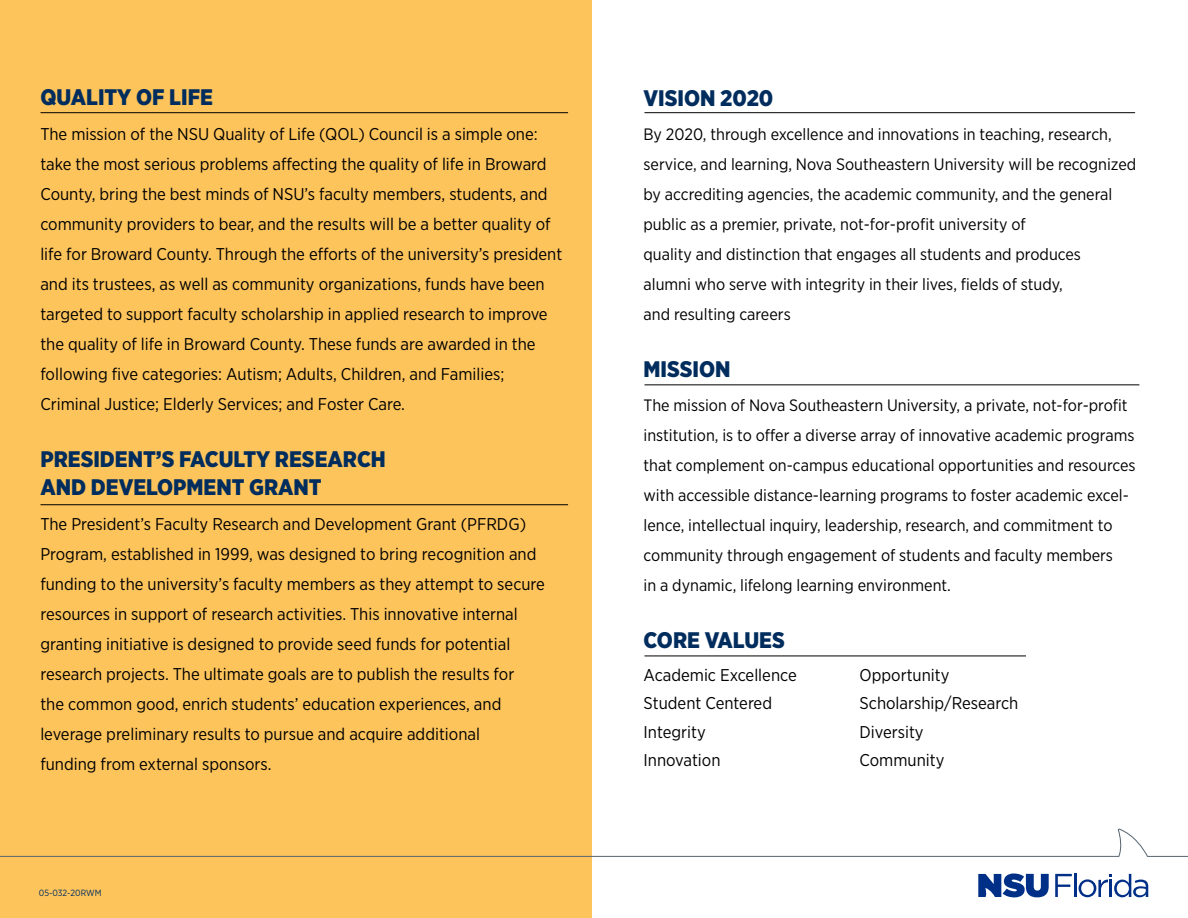
<style>
.page{position:relative;width:1188px;height:918px;background:#fff}
.page>*{position:absolute;margin:0;border:0;box-sizing:border-box;transform-origin:0 0}
.t1{font:900 22.5px/28.3px "Gotham Narrow";color:#002d5d}
.t2{font:17.1px/30px "Gotham Narrow";color:#000}
.t3{font:16.5px/30px "Gotham Narrow";color:#000}
.t4{font:9px "Gotham Narrow";color:#002d5d}
</style>
<div class="page">
<div style="left:0;top:0;width:592px;height:918px;background:#fec45c"></div>
<hr style="left:645px;top:112px;width:490px;height:1px;background:#000">
<hr style="left:645px;top:384px;width:494px;height:1px;background:#000">
<svg style="left:1055px;top:874px;width:17px;height:23px"></svg>
<hr style="left:1074px;top:874px;width:3px;height:23px;background:#002f87">
<svg style="left:1079px;top:874px;width:69px;height:23px"></svg>
<svg style="left:978px;top:874px;width:71px;height:23px"></svg>
<svg style="left:0;top:829px;width:1188px;height:28px"></svg>
<hr style="left:645px;top:656px;width:381px;height:1px;background:#000">
<hr style="left:40px;top:112px;width:528px;height:1px;background:#000">
<hr style="left:40px;top:504px;width:528px;height:1px;background:#000">
<h1 class="t1" style="left:40px;top:83px;width:174px">QUALITY OF LIFE</h1>
<p class="t2" style="left:40px;top:119px;width:523px">The mission of the NSU Quality of Life (QOL) Council is a simple one: take the most serious problems affecting the quality of life in Broward County, bring the best minds of NSU’s faculty members, students, and community providers to bear, and the results will be a better quality of life for Broward County. Through the efforts of the university’s president and its trustees, as well as community organizations, funds have been targeted to support faculty scholarship in applied research to improve the quality of life in Broward County. These funds are awarded in the following five categories: Autism; Adults, Children, and Families; Criminal Justice; Elderly Services; and Foster Care.</p>
<h1 class="t1" style="left:40px;top:444px;width:347px">PRESIDENT’S FACULTY RESEARCH<br>AND DEVELOPMENT GRANT</h1>
<p class="t2" style="left:40px;top:508px;width:506px">The President’s Faculty Research and Development Grant (PFRDG)<br>Program, established in 1999, was designed to bring recognition and funding to the university’s faculty members as they attempt to secure resources in support of research activities. This innovative internal granting initiative is designed to provide seed funds for potential research projects. The ultimate goals are to publish the results for<br>the common good, enrich students’ education experiences, and leverage preliminary results to pursue and acquire additional<br>funding from external sponsors.</p>
<p class="t4" style="left:39px;top:888px;width:64px">05-032-20RWM</p>
<h1 class="t1" style="left:644px;top:83px;width:131px">VISION 2020</h1>
<p class="t3" style="left:644px;top:119px;width:494px">By 2020, through excellence and innovations in teaching, research, service, and learning, Nova Southeastern University will be recognized by accrediting agencies, the academic community, and the general public as a premier, private, not-for-profit university of<br>quality and distinction that engages all students and produces<br>alumni who serve with integrity in their lives, fields of study,<br>and resulting careers</p>
<h1 class="t1" style="left:644px;top:355px;width:88px">MISSION</h1>
<p class="t3" style="left:644px;top:390px;width:494px">The mission of Nova Southeastern University, a private, not-for-profit institution, is to offer a diverse array of innovative academic programs that complement on-campus educational opportunities and resources with accessible distance-learning programs to foster academic excel&shy;lence, intellectual inquiry, leadership, research, and commitment to community through engagement of students and faculty members<br>in a dynamic, lifelong learning environment.</p>
<h1 class="t1" style="left:644px;top:626px;width:143px">CORE VALUES</h1>
<p class="t2" style="left:644px;top:660px;width:155px">Academic Excellence</p>
<p class="t2" style="left:860px;top:660px;width:91px">Opportunity</p>
<p class="t2" style="left:644px;top:688px;width:130px">Student Centered</p>
<p class="t2" style="left:860px;top:688px;width:160px">Scholarship/Research</p>
<p class="t2" style="left:644px;top:716px;width:64px">Integrity</p>
<p class="t2" style="left:860px;top:716px;width:66px">Diversity</p>
<p class="t2" style="left:644px;top:745px;width:78px">Innovation</p>
<p class="t2" style="left:860px;top:745px;width:86px">Community</p>
</div>
